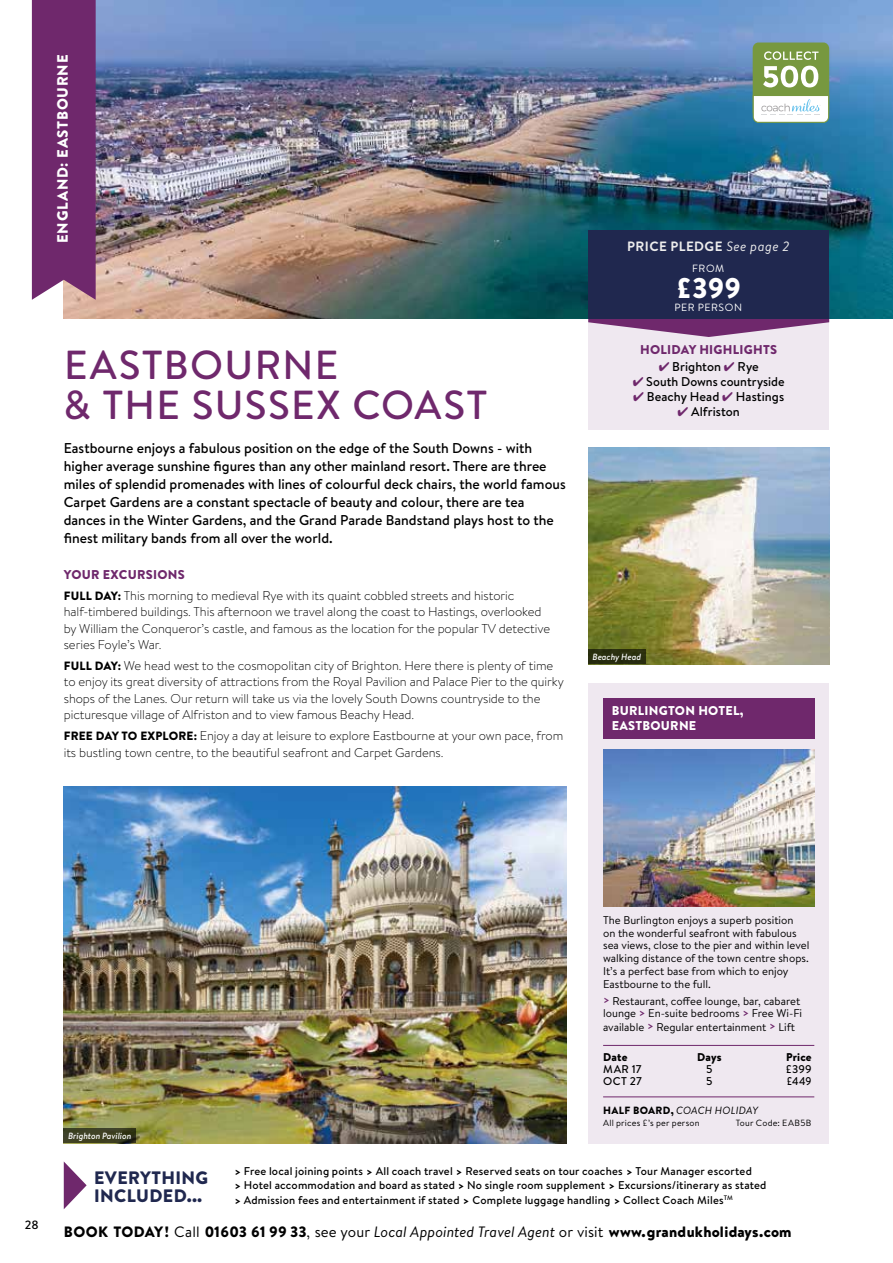
<style>
.page{position:relative;width:893px;height:1263px;background:#fff}
.page>*{position:absolute;margin:0;border:0;box-sizing:border-box;transform-origin:0 0}
.t1{font:500 40.5px/40.5px "Brandon Text";letter-spacing:.035em;color:#6f286c}
.t2{font:900 28.5px "Brandon Text";color:#fff}
.t3{font:900 18px/18px "Brandon Text";letter-spacing:.02em;color:#20284f}
.t4{font:900 15px "Brandon Text";letter-spacing:.005em;color:#000}
.t5{font:900 15px "Brandon Text";letter-spacing:.05em;color:#fff}
.t6{font:500 14.25px/18px "Brandon Text";color:#000}
.t7{font:700 13.5px "Brandon Text";letter-spacing:.03em;color:#ededed}
.t8{font:300 12.75px/16.5px "Brandon Text";letter-spacing:-.005em;color:#000}
.t9{font:500 12.75px "Brandon Text";letter-spacing:.005em;color:#000}
.t10{font:900 12.75px/15px "Brandon Text";letter-spacing:.02em;color:#fff}
.t11{font:900 12.75px "Brandon Text";letter-spacing:.02em;color:#6f286c}
.t12{font:500 12px "Brandon Text";color:#000}
.t13{font:11.25px/12.8px "Brandon Text";color:#000}
.t14{font:500 11.25px/14.2px "Brandon Text";letter-spacing:.02em;color:#000}
.t15{font:900 11.25px "Brandon Text";letter-spacing:.01em;color:#000}
.t16{font:500 11.25px "Brandon Text";letter-spacing:.02em;color:#000;scale:.92 1}
.t17{font:italic 10.5px "Brandon Text";letter-spacing:.02em;color:#000}
.t18{font:10.5px "Brandon Text";letter-spacing:.055em;color:#fff}
.t19{font:9px "Brandon Text";letter-spacing:.025em;color:#000}
.t20{font:italic 500 9px "Brandon Text";color:#fff}
.s1{font-weight:900;color:#6f286c}
.s2{font-weight:900;font-size:12px}
.s3{font-weight:400;font-style:italic}
.s4{color:#6f286c}
.s5{font-weight:700;color:#6f286c}
.s6{font-weight:900;font-style:normal}
.s7{font-weight:900}
.s8{font-weight:400}
</style>
<div class="page">
<img style="left:64px;top:0;width:828px;height:319px">
<hr style="left:892px;top:0;width:1px;height:319px;background:#ededed">
<div style="left:753px;top:43px;width:76px;height:75px;background:#77983f;border-radius:6px"></div>
<svg style="left:764px;top:51px;width:54px;height:9px"></svg>
<svg style="left:753px;top:96px;width:76px;height:27px;background:#eaf1ed"></svg>
<svg style="left:763px;top:66px;width:55px;height:21px"></svg>
<img style="left:64px;top:786px;width:503px;height:357px">
<img style="left:588px;top:447px;width:242px;height:217px">
<div style="left:588px;top:649px;width:57px;height:15px;background:#282d0f"></div>
<svg style="left:64px;top:1128px;width:72px;height:15px"></svg>
<div style="left:588px;top:683px;width:241px;height:460px;background:#efe8f0"></div>
<div style="left:603px;top:698px;width:211px;height:40px;background:#6f286c"></div>
<img style="left:603px;top:749px;width:211px;height:158px">
<hr style="left:603px;top:1045px;width:211px;height:1px;background:#6f286c">
<hr style="left:603px;top:1096px;width:211px;height:1px;background:#6f286c">
<div style="left:32px;top:0;width:64px;height:300px;background:#6f286c"></div>
<div style="left:588px;top:320px;width:241px;height:109px;background:#efe8f0"></div>
<svg style="left:588px;top:319px;width:241px;height:18px"></svg>
<div style="left:588px;top:255px;width:241px;height:64px;background:#20284f"></div>
<svg style="left:64px;top:1162px;width:23px;height:47px"></svg>
<div style="left:588px;top:230px;width:241px;height:26px;background:#20284f"></div>
<p class="t5" style="left:52px;top:243px;width:190px;rotate:-90deg">ENGLAND: EASTBOURNE</p>
<h1 class="t1" style="left:64px;top:344px;width:425px">EASTBOURNE<br>&amp; THE SUSSEX COAST</h1>
<p class="t6" style="left:64px;top:439px;width:503px">Eastbourne enjoys a fabulous position on the edge of the South Downs - with higher average sunshine figures than any other mainland resort. There are three miles of splendid promenades with lines of colourful deck chairs, the world famous Carpet Gardens are a constant spectacle of beauty and colour, there are tea dances in the Winter Gardens, and the Grand Parade Bandstand plays host to the finest military bands from all over the world.</p>
<p class="t8" style="left:64px;top:563px;width:452px;line-height:20.7px"><span class="s1">YOUR EXCURSIONS<br></span><span class="s2">FULL DAY:</span> This morning to medieval Rye with its quaint cobbled streets and historic</p>
<p class="t8" style="left:64px;top:603px;width:488px">half-timbered buildings. This afternoon we travel along the coast to Hastings, overlooked by William the Conqueror’s castle, and famous as the location for the popular TV detective series Foyle’s War.</p>
<p class="t8" style="left:64px;top:657px;width:502px"><span class="s2">FULL DAY:</span> We head west to the cosmopolitan city of Brighton. Here there is plenty of time to enjoy its great diversity of attractions from the Royal Pavilion and Palace Pier to the quirky shops of the Lanes. Our return will take us via the lovely South Downs countryside to the picturesque village of Alfriston and to view famous Beachy Head.</p>
<p class="t8" style="left:64px;top:727px;width:501px"><span class="s2">FREE DAY TO EXPLORE:</span> Enjoy a day at leisure to explore Eastbourne at your own pace, from its bustling town centre, to the beautiful seafront and Carpet Gardens.</p>
<p class="t7" style="left:627px;top:237px;width:164px">PRICE PLEDGE <span class="s3">See page 2</span></p>
<p class="t18" style="left:692px;top:261px;width:34px">FROM</p>
<h2 class="t2" style="left:675px;top:268px;width:67px">£399</h2>
<p class="t18" style="left:674px;top:300px;width:69px">PER PERSON</p>
<p class="t11" style="left:640px;top:340px;width:138px">HOLIDAY HIGHLIGHTS</p>
<p class="t9" style="left:659px;top:358px;width:102px"><span class="s4">✔</span> Brighton <span class="s4">✔</span> Rye</p>
<p class="t9" style="left:633px;top:373px;width:153px"><span class="s4">✔</span> South Downs countryside</p>
<p class="t9" style="left:633px;top:388px;width:152px"><span class="s4">✔</span> Beachy Head <span class="s4">✔</span> Hastings</p>
<p class="t9" style="left:678px;top:403px;width:64px"><span class="s4">✔</span> Alfriston</p>
<p class="t20" style="left:592px;top:651px;width:50px">Beachy Head</p>
<p class="t10" style="left:612px;top:703px;width:133px">BURLINGTON HOTEL,<br>EASTBOURNE</p>
<p class="t12" style="left:25px;top:1216px;width:15px">28</p>
<p class="t20" style="left:68px;top:1130px;width:65px">Brighton Pavilion</p>
<h3 class="t3" style="left:94px;top:1168px;width:115px">EVERYTHING<br>INCLUDED...</h3>
<p class="t13" style="left:603px;top:913px;width:208px">The Burlington enjoys a superb position<br>on the wonderful seafront with fabulous sea views, close to the pier and within level walking distance of the town centre shops.<br>It’s a perfect base from which to enjoy Eastbourne to the full.</p>
<p class="t13" style="left:603px;top:994px;width:201px"><span class="s5">&gt;</span> Restaurant, coffee lounge, bar, cabaret lounge <span class="s5">&gt;</span> En-suite bedrooms <span class="s5">&gt;</span> Free Wi-Fi available <span class="s5">&gt;</span> Regular entertainment <span class="s5">&gt;</span> Lift</p>
<p class="t15" style="left:603px;top:1049px;width:26px">Date</p>
<p class="t15" style="left:697px;top:1049px;width:26px">Days</p>
<p class="t15" style="left:786px;top:1049px;width:27px">Price</p>
<p class="t14" style="left:603px;top:1062px;width:40px">MAR 17</p>
<p class="t14" style="left:706px;top:1062px;width:8px">5</p>
<p class="t14" style="left:785px;top:1062px;width:28px">£399</p>
<p class="t14" style="left:603px;top:1074px;width:40px">OCT 27</p>
<p class="t14" style="left:706px;top:1074px;width:8px">5</p>
<p class="t16" style="left:786px;top:1073px;width:29px">£449</p>
<p class="t17" style="left:603px;top:1103px;width:156px"><span class="s6">HALF BOARD,</span> COACH HOLIDAY</p>
<p class="t19" style="left:603px;top:1117px;width:98px">All prices £’s per person</p>
<p class="t19" style="left:736px;top:1117px;width:77px">Tour Code: EAB5B</p>
<p class="t14" style="left:234px;top:1164px;width:533px"><span class="s7">&gt;</span> Free local joining points <span class="s7">&gt;</span> All coach travel <span class="s7">&gt;</span> Reserved seats on tour coaches <span class="s7">&gt;</span> Tour Manager escorted<br><span class="s7">&gt;</span> Hotel accommodation and board as stated <span class="s7">&gt;</span> No single room supplement <span class="s7">&gt;</span> Excursions/itinerary as stated <span class="s7">&gt;</span> Admission fees and entertainment if stated <span class="s7">&gt;</span> Complete luggage handling <span class="s7">&gt;</span> Collect Coach Miles<sup>TM</sup></p>
<p class="t4" style="left:64px;top:1222px;width:729px">BOOK TODAY! <span class="s8">Call</span> 01603 61 99 33<span class="s8">, see your</span> <span class="s3">Local Appointed Travel Agent</span> <span class="s8">or visit</span> www.grandukholidays.com</p>
</div>
